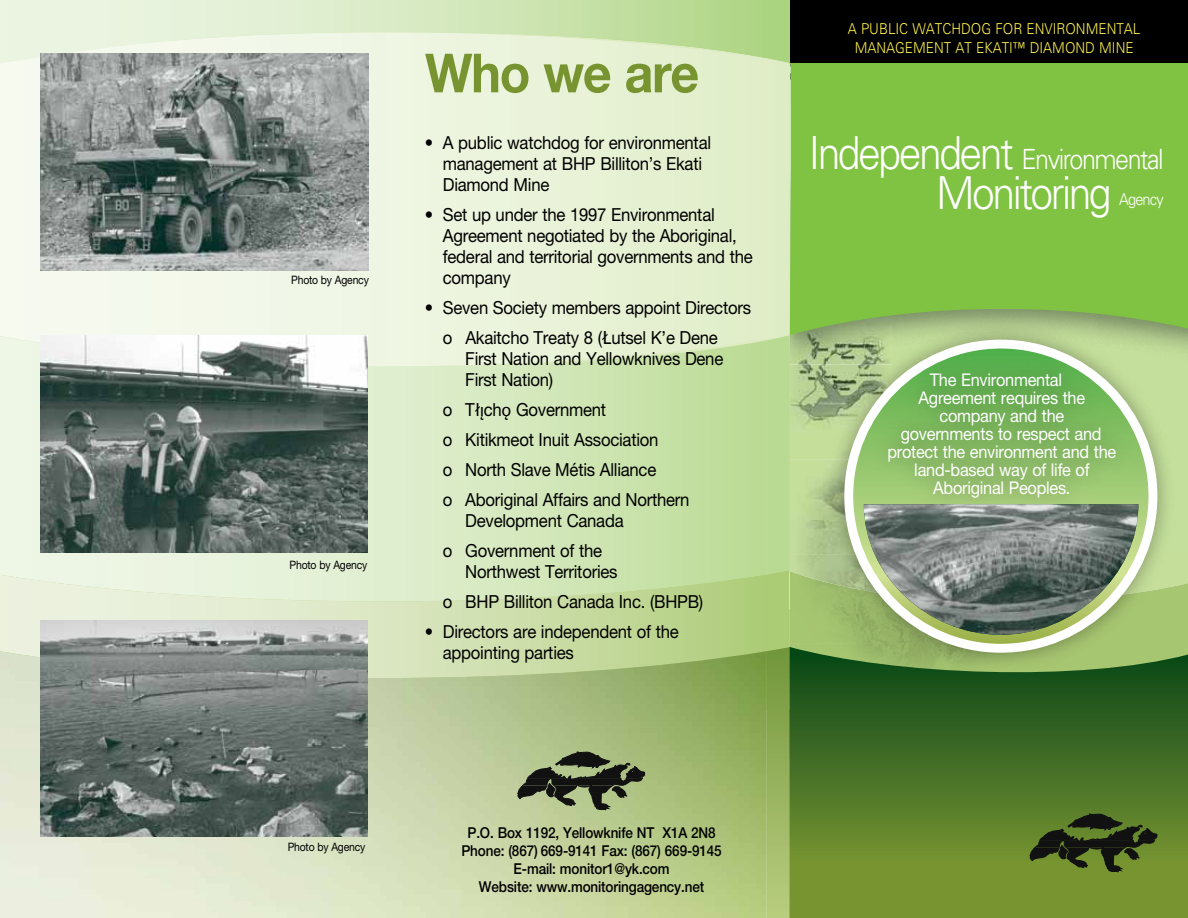
<style>
.page{position:relative;width:1188px;height:918px;background:#fff}
.page>*{position:absolute;margin:0;border:0;box-sizing:border-box;transform-origin:0 0}
.t1{font:700 54px "Helvetica Neue";letter-spacing:-.025em;color:#779430;scale:.93 1}
.t2{font:300 45.45px "Univers";color:#fff;scale:.9 1}
.t3{font:300 27.9px "Univers";letter-spacing:-.06em;color:#fff;scale:.9 1}
.t4{font:18px/21px "Helvetica Neue";letter-spacing:-.015em;color:#000;scale:.93 1}
.t5{font:17.55px "Helvetica Neue";letter-spacing:-.015em;color:#fff;scale:.93 1}
.t6{font:300 16.2px "Univers";color:#fff;scale:.9 1}
.t7{font:500 15px/18px "Helvetica Neue";letter-spacing:-.01em;color:#000;text-align:center;scale:.9 1}
.t8{font:300 15px/19.5px "Univers";color:#fff450;scale:.9 1}
.t9{font:11.55px "Helvetica Neue";letter-spacing:-.02em;color:#000;scale:.9 1}
.s1{font-family:"Win Mac PS Sophia Dene"}
.s2{font-size:45.45px}
</style>
<div class="page">
<img style="left:791px;top:365px;width:33px;height:94px">
<img style="left:789px;top:571px;width:35px;height:72px">
<img style="left:1178px;top:583px;width:10px;height:60px">
<img style="left:766px;top:647px;width:422px;height:271px">
<div style="left:766px;top:331px;width:24px;height:244px;background:#b9da92"></div>
<svg style="left:766px;top:571px;width:23px;height:139px;background:#96b65f"></svg>
<img style="left:0;top:32px;width:789px;height:335px">
<img style="left:0;top:336px;width:766px;height:239px">
<img style="left:0;top:0;width:766px;height:63px">
<img style="left:0;top:651px;width:766px;height:267px">
<div style="left:790px;top:61px;width:398px;height:274px;background:#80c342"></div>
<div style="left:791px;top:0;width:397px;height:63px;background:#000"></div>
<svg style="left:517px;top:752px;width:128px;height:66px;background:#798460"></svg>
<div style="left:824px;top:320px;width:354px;height:353px;background:#000;opacity:.35"></div>
<svg style="left:849px;top:344px;width:304px;height:304px"></svg>
<div style="left:844px;top:340px;width:313px;height:313px;border:9px solid #fff;border-radius:50%"></div>
<div style="left:869px;top:353px;width:266px;height:164px;background:#000;opacity:.35"></div>
<img style="left:864px;top:504px;width:274px;height:131px">
<svg style="left:1030px;top:814px;width:127px;height:66px;background:#4b5f23"></svg>
<img style="left:40px;top:53px;width:329px;height:217px">
<img style="left:40px;top:335px;width:327px;height:217px">
<img style="left:40px;top:620px;width:327px;height:217px">
<p class="t9" style="left:291px;top:273px;width:88px">Photo by Agency</p>
<p class="t9" style="left:290px;top:558px;width:88px">Photo by Agency</p>
<h1 class="t1" style="left:425px;top:40px;width:296px">Who we are</h1>
<p class="t4" style="left:443px;top:131px;width:290px;text-indent:-18px">• A public watchdog for environmental management at BHP Billiton’s Ekati<br>Diamond Mine</p>
<p class="t4" style="left:443px;top:203px;width:335px;text-indent:-18px">• Set up under the 1997 Environmental<br>Agreement negotiated by the Aboriginal, federal and territorial governments and the company</p>
<p class="t4" style="left:443px;top:292px;width:333px;line-height:30px;text-indent:-18px">• Seven Society members appoint Directors o Akaitcho Treaty 8 (<span class="s1">Ł</span>utsel K’e Dene</p>
<p class="t4" style="left:465px;top:347px;width:279px">First Nation and Yellowknives Dene<br>First Nation)</p>
<p class="t4" style="left:443px;top:394px;width:267px;line-height:30px">o T<span class="s1">åî</span>ch<span class="s1">ô</span> Government<br>o Kitikmeot Inuit Association<br>o North Slave Métis Alliance<br>o Aboriginal Affairs and Northern</p>
<p class="t4" style="left:443px;top:505px;width:196px;line-height:30px;text-indent:22px">Development Canada o Government of the</p>
<p class="t4" style="left:443px;top:556px;width:282px;line-height:30px;text-indent:22px">Northwest Territories<br>o BHP Billiton Canada Inc. (BHPB)</p>
<p class="t4" style="left:443px;top:621px;width:255px;text-indent:-18px">• Directors are independent of the appointing parties</p>
<p class="t8" style="left:855px;top:19px;width:319px;text-indent:-7px">A PUBLI C WATCHDOG FOR ENVI RONMENTAL<br>MANAGEME</p>
<p class="t8" style="left:934px;top:38px;width:221px">NT AT EKATI™ DIAMOND MI NE</p>
<h3 class="t3" style="left:809px;top:142px;width:396px"><span class="s2">INDEPENDENT</span> ENVIRONMENTAL</h3>
<h2 class="t2" style="left:936px;top:166px;width:197px">MONITORING</h2>
<p class="t6" style="left:1119px;top:189px;width:51px">AGENCY</p>
<p class="t5" style="left:930px;top:369px;width:144px">The Environmental</p>
<p class="t5" style="left:919px;top:387px;width:181px">Agreement requires the</p>
<p class="t5" style="left:940px;top:406px;width:136px">company and the</p>
<p class="t5" style="left:901px;top:424px;width:217px">governments to respect and</p>
<p class="t5" style="left:887px;top:442px;width:248px">protect the environment and the</p>
<p class="t5" style="left:914px;top:460px;width:190px">land-based way of life of</p>
<p class="t5" style="left:933px;top:478px;width:149px">Aboriginal Peoples.</p>
<p class="t9" style="left:288px;top:840px;width:88px">Photo by Agency</p>
<p class="t7" style="left:461px;top:824px;width:291px">P.O. Box 1192, Yellowknife NT X1A 2N8<br>Phone: (867) 669-9141 Fax: (867) 669-9145<br>E-mail: monitor1@yk.com<br>Website: www.monitoringagency.net</p>
</div>
